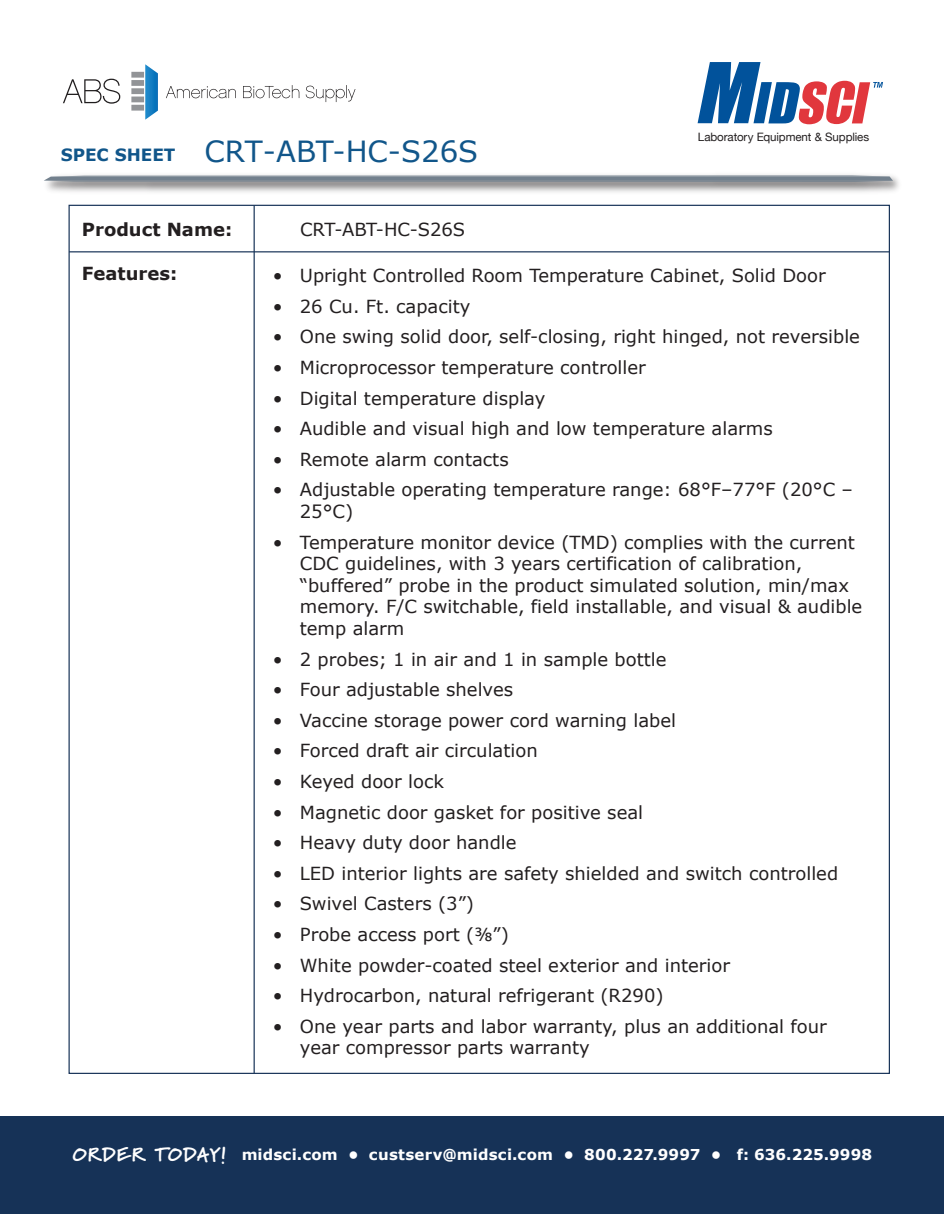
<style>
.page{position:relative;width:945px;height:1215px;background:#fff}
.page>*{position:absolute;margin:0;border:0;box-sizing:border-box;transform-origin:0 0}
.t1{font:29.1px "Verdana";color:#11568a}
.t2{font:18px/21.6px "Verdana";color:#231f20}
.t3{font:700 18px "Verdana";color:#231f20}
.t4{font:700 15px "Verdana";letter-spacing:.01em;color:#fff}
.t5{font:11.55px "Helvetica Neue";letter-spacing:-.01em;color:#231f20}
.s1{font-weight:700;font-size:16.95px}
.s2{font-family:"Marydale";font-weight:900;font-size:19.5px}
</style>
<div class="page">
<svg style="left:63px;top:79px;width:57px;height:25px"></svg>
<svg style="left:166px;top:86px;width:70px;height:12px"></svg>
<svg style="left:243px;top:85px;width:56px;height:13px"></svg>
<svg style="left:306px;top:85px;width:49px;height:17px"></svg>
<div style="left:131px;top:105px;width:13px;height:6px;background:#929497"></div>
<div style="left:131px;top:97px;width:13px;height:5px;background:#929497"></div>
<div style="left:131px;top:88px;width:13px;height:6px;background:#929497"></div>
<div style="left:131px;top:80px;width:13px;height:6px;background:#929497"></div>
<div style="left:131px;top:72px;width:13px;height:6px;background:#929497"></div>
<svg style="left:145px;top:64px;width:13px;height:56px"></svg>
<svg style="left:44px;top:175px;width:849px;height:7px;background:#86909b"></svg>
<div style="left:0;top:1116px;width:944px;height:98px;background:#163257"></div>
<svg style="left:698px;top:62px;width:185px;height:62px"></svg>
<hr style="left:69px;top:251px;width:820px;height:1px;background:#163257">
<hr style="left:254px;top:205px;width:1px;height:868px;background:#163257">
<h1 class="t1" style="left:61px;top:133px;width:419px"><span class="s1">SPEC SHEET</span> CRT-ABT-HC-S26S</h1>
<p class="t5" style="left:698px;top:128px;width:173px">Laboratory Equipment &amp; Supplies</p>
<p class="t3" style="left:82px;top:218px;width:152px">Product Name:</p>
<p class="t3" style="left:82px;top:262px;width:97px">Features:</p>
<p class="t2" style="left:300px;top:219px;width:167px">CRT-ABT-HC-S26S</p>
<p class="t2" style="left:273px;top:265px;width:554px">• Upright Controlled Room Temperature Cabinet, Solid Door</p>
<p class="t2" style="left:273px;top:296px;width:199px">• 26 Cu. Ft. capacity</p>
<p class="t2" style="left:273px;top:326px;width:589px">• One swing solid door, self-closing, right hinged, not reversible</p>
<p class="t2" style="left:273px;top:357px;width:375px">• Microprocessor temperature controller</p>
<p class="t2" style="left:273px;top:387px;width:274px">• Digital temperature display</p>
<p class="t2" style="left:273px;top:418px;width:501px">• Audible and visual high and low temperature alarms</p>
<p class="t2" style="left:273px;top:449px;width:237px">• Remote alarm contacts</p>
<p class="t2" style="left:300px;top:479px;width:555px;text-indent:-27px">• Adjustable operating temperature range: 68°F–77°F (20°C –<br>25°C)</p>
<p class="t2" style="left:300px;top:531px;width:564px;text-indent:-27px">• Temperature monitor device (TMD) complies with the current CDC guidelines, with 3 years certification of calibration, “buffered” probe in the product simulated solution, min/max memory. F/C switchable, field installable, and visual &amp; audible temp alarm</p>
<p class="t2" style="left:273px;top:648px;width:395px">• 2 probes; 1 in air and 1 in sample bottle</p>
<p class="t2" style="left:273px;top:679px;width:242px">• Four adjustable shelves</p>
<p class="t2" style="left:273px;top:710px;width:405px">• Vaccine storage power cord warning label</p>
<p class="t2" style="left:273px;top:740px;width:266px">• Forced draft air circulation</p>
<p class="t2" style="left:273px;top:771px;width:173px">• Keyed door lock</p>
<p class="t2" style="left:273px;top:801px;width:372px">• Magnetic door gasket for positive seal</p>
<p class="t2" style="left:273px;top:832px;width:245px">• Heavy duty door handle</p>
<p class="t2" style="left:273px;top:863px;width:567px">• LED interior lights are safety shielded and switch controlled</p>
<p class="t2" style="left:273px;top:893px;width:203px">• Swivel Casters (3”)</p>
<p class="t2" style="left:273px;top:924px;width:237px">• Probe access port (⅜”)</p>
<p class="t2" style="left:273px;top:954px;width:459px">• White powder-coated steel exterior and interior</p>
<p class="t2" style="left:273px;top:985px;width:392px">• Hydrocarbon, natural refrigerant (R290)</p>
<p class="t2" style="left:300px;top:1016px;width:529px;text-indent:-27px">• One year parts and labor warranty, plus an additional four year compressor parts warranty</p>
<p class="t4" style="left:73px;top:1145px;width:801px"><span class="s2">ORDER TODAY!</span> midsci.com • custserv@midsci.com • 800.227.9997 • f: 636.225.9998</p>
</div>
